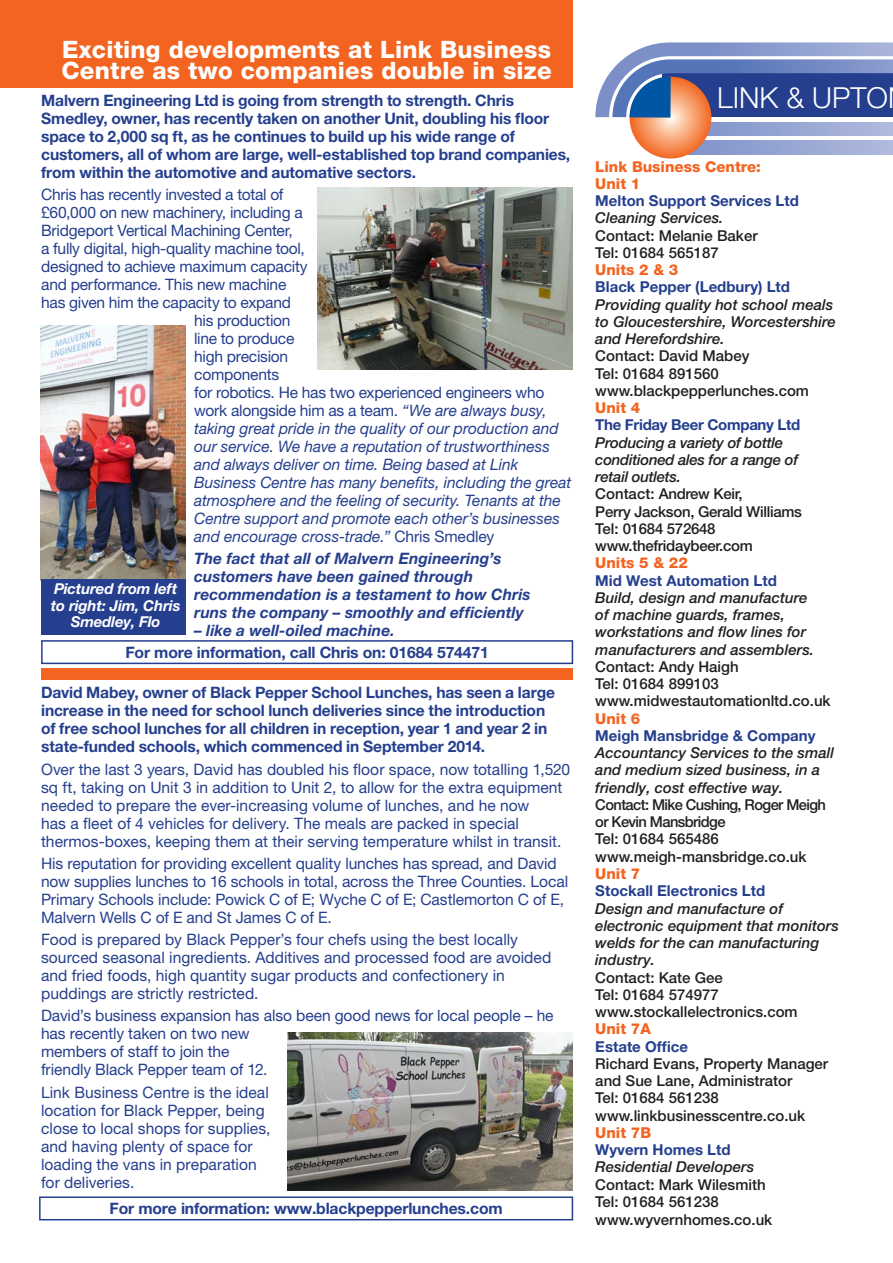
<style>
.page{position:relative;width:893px;height:1263px;background:#fff}
.page>*{position:absolute;margin:0;border:0;box-sizing:border-box;transform-origin:0 0}
.t1{font:300 28.95px "Helvetica Neue LT Pro";color:#fff}
.t2{font:800 24px/21px "Helvetica Neue LT Pro";letter-spacing:.01em;color:#fff}
.t3{font:15.75px/18px "Helvetica Neue LT Pro";letter-spacing:-.005em;color:#253f8e}
.t4{font:700 15.75px/18px "Helvetica Neue LT Pro";letter-spacing:-.01em;color:#253f8e}
.t5{font:italic 15.75px "Helvetica Neue LT Pro";letter-spacing:-.005em;color:#253f8e}
.t6{font:italic 700 15.75px/18px "Helvetica Neue LT Pro";letter-spacing:.005em;color:#253f8e}
.t7{font:italic 500 15px/17.2px "Helvetica Neue LT Pro";color:#231f20}
.t8{font:500 15px/17.2px "Helvetica Neue LT Pro";color:#231f20}
.t9{font:italic 500 15px/17.2px "Helvetica Neue LT Pro";letter-spacing:-.02em;color:#231f20}
.t10{font:500 15px/17.2px "Helvetica Neue LT Pro";letter-spacing:-.04em;color:#231f20}
.t11{font:500 15px/17.2px "Helvetica Neue LT Pro";letter-spacing:-.02em;color:#231f20}
.t12{font:italic 700 15px/16.5px "Helvetica Neue LT Pro";letter-spacing:-.01em;color:#fff;text-align:center}
.t13{font:700 15px/17.2px "Helvetica Neue LT Pro";color:#253f8e}
.t14{font:800 15px "Helvetica Neue LT Pro";color:#f36421}
.s1{font-style:italic}
.s2{font-style:normal}
.s3{font-weight:500;font-style:italic;color:#231f20}
.s4{font-weight:800;font-style:normal;color:#f36421}
.s5{font-weight:700;font-style:normal;color:#253f8e}
.s6{font-weight:800;color:#f36421}
.s7{font-weight:700;color:#253f8e}
</style>
<div class="page">
<svg style="left:595px;top:42px;width:298px;height:117px"></svg>
<img style="left:317px;top:187px;width:256px;height:182px">
<div style="left:41px;top:669px;width:532px;height:11px;background:#f36421"></div>
<div style="left:0;top:0;width:573px;height:88px;background:#f36421"></div>
<img style="left:41px;top:325px;width:145px;height:254px">
<div style="left:41px;top:640px;width:532px;height:24px;border:2px solid #253f8e"></div>
<div style="left:39px;top:1196px;width:534px;height:24px;border:2px solid #253f8e"></div>
<div style="left:41px;top:579px;width:145px;height:56px;background:#253f8e"></div>
<img style="left:287px;top:1033px;width:286px;height:157px">
<p class="t2" style="left:61px;top:39px;width:492px">Exciting developments at Link Business<br>Centre as two companies double in size</p>
<p class="t4" style="left:41px;top:91px;width:531px">Malvern Engineering Ltd is going from strength to strength. Chris Smedley, owner, has recently taken on another Unit, doubling his floor space to 2,000 sq ft, as he continues to build up his wide range of customers, all of whom are large, well-established top brand companies, from within the automotive and automative sectors.</p>
<p class="t3" style="left:41px;top:185px;width:244px">Chris has recently invested a total of</p>
<p class="t3" style="left:41px;top:203px;width:263px">£60,000 on new machinery, including a</p>
<p class="t3" style="left:41px;top:221px;width:253px">Bridgeport Vertical Machining Center,</p>
<p class="t3" style="left:41px;top:239px;width:265px">a fully digital, high-quality machine tool,</p>
<p class="t3" style="left:41px;top:257px;width:268px">designed to achieve maximum capacity</p>
<p class="t3" style="left:41px;top:275px;width:247px">and performance. This new machine</p>
<p class="t3" style="left:41px;top:293px;width:251px">has given him the capacity to expand</p>
<p class="t3" style="left:194px;top:311px;width:98px">his production</p>
<p class="t3" style="left:194px;top:329px;width:102px">line to produce</p>
<p class="t3" style="left:194px;top:347px;width:96px">high precision</p>
<p class="t3" style="left:194px;top:365px;width:86px">components</p>
<p class="t3" style="left:194px;top:383px;width:352px">for robotics. He has two experienced engineers who</p>
<p class="t3" style="left:194px;top:401px;width:354px">work alongside him as a team. <span class="s1">“We are always busy,</span></p>
<p class="t5" style="left:194px;top:419px;width:366px">taking great pride in the quality of our production and</p>
<p class="t5" style="left:194px;top:437px;width:357px">our service. We have a reputation of trustworthiness</p>
<p class="t5" style="left:194px;top:455px;width:326px">and always deliver on time. Being based at Link</p>
<p class="t5" style="left:194px;top:473px;width:379px">Business Centre has many benefits, including the great</p>
<p class="t5" style="left:194px;top:491px;width:368px">atmosphere and the feeling of security. Tenants at the</p>
<p class="t5" style="left:194px;top:509px;width:367px">Centre support and promote each other’s businesses</p>
<p class="t5" style="left:194px;top:527px;width:302px">and encourage cross-trade.” <span class="s2">Chris Smedley</span></p>
<p class="t6" style="left:194px;top:549px;width:338px">The fact that all of Malvern Engineering’s customers have been gained through recommendation is a testament to how Chris runs the company – smoothly and efficiently</p>
<p class="t6" style="left:194px;top:621px;width:202px">– like a well-oiled machine.</p>
<p class="t12" style="left:51px;top:580px;width:131px">Pictured from left to right: Jim, Chris<br>Smedley, Flo</p>
<p class="t4" style="left:125px;top:643px;width:365px">For more information, call Chris on: 01684 574471</p>
<p class="t4" style="left:41px;top:683px;width:515px">David Mabey, owner of Black Pepper School Lunches, has seen a large increase in the need for school lunch deliveries since the introduction of free school lunches for all children in reception, year 1 and year 2 in state-funded schools, which commenced in September 2014.</p>
<p class="t3" style="left:41px;top:760px;width:531px">Over the last 3 years, David has doubled his floor space, now totalling 1,520 sq ft, taking on Unit 3 in addition to Unit 2, to allow for the extra equipment needed to prepare the ever-increasing volume of lunches, and he now<br>has a fleet of 4 vehicles for delivery. The meals are packed in special thermos-boxes, keeping them at their serving temperature whilst in transit.</p>
<p class="t3" style="left:41px;top:854px;width:529px">His reputation for providing excellent quality lunches has spread, and David now supplies lunches to 16 schools in total, across the Three Counties. Local Primary Schools include: Powick C of E; Wyche C of E; Castlemorton C of E, Malvern Wells C of E and St James C of E.</p>
<p class="t3" style="left:41px;top:930px;width:512px">Food is prepared by Black Pepper’s four chefs using the best locally sourced seasonal ingredients. Additives and processed food are avoided and fried foods, high quantity sugar products and confectionery in puddings are strictly restricted.</p>
<p class="t3" style="left:41px;top:1006px;width:514px">David’s business expansion has also been good news for local people – he has recently taken on two new<br>members of staff to join the<br>friendly Black Pepper team of 12.</p>
<p class="t3" style="left:41px;top:1083px;width:231px">Link Business Centre is the ideal location for Black Pepper, being close to local shops for supplies, and having plenty of space for loading the vans in preparation for deliveries.</p>
<p class="t4" style="left:110px;top:1199px;width:395px">For more information: www.blackpepperlunches.com</p>
<p class="t1" style="left:717px;top:80px;width:172px">LINK &amp; UPTO</p>
<p class="t14" style="left:595px;top:157px;width:167px">Link Business Centre:</p>
<p class="t14" style="left:595px;top:175px;width:47px">Unit 1</p>
<p class="t13" style="left:595px;top:192px;width:205px">Melton Support Services Ltd<br><span class="s3">Cleaning Services.</span></p>
<p class="t7" style="left:595px;top:227px;width:242px"><span class="s2">Contact: Melanie Baker<br>Tel: 01684 565187<br></span><span class="s4">Units 2 &amp; 3<br></span><span class="s5">Black Pepper (Ledbury) Ltd<br></span>Providing quality hot school meals to Gloucestershire, Worcestershire and Herefordshire.</p>
<p class="t8" style="left:595px;top:347px;width:215px">Contact: David Mabey<br>Tel: 01684 891560 www.blackpepperlunches.com</p>
<p class="t9" style="left:595px;top:399px;width:206px"><span class="s4">Unit 4<br></span><span class="s5">The Friday Beer Company Ltd<br></span>Producing a variety of bottle conditioned ales for a range of retail outlets.</p>
<p class="t11" style="left:595px;top:485px;width:208px">Contact: Andrew Keir,<br>Perry Jackson, Gerald Williams<br>Tel: 01684 572648 www.thefridaybeer.com</p>
<p class="t7" style="left:595px;top:554px;width:220px"><span class="s4">Units 5 &amp; 22<br></span><span class="s5">Mid West Automation Ltd<br></span>Build, design and manufacture of machine guards, frames, workstations and flow lines for manufacturers and assemblers.</p>
<p class="t8" style="left:595px;top:658px;width:237px">Contact: Andy Haigh<br>Tel: 01684 899103 www.midwestautomationltd.co.uk</p>
<p class="t7" style="left:595px;top:710px;width:240px"><span class="s4">Unit 6<br></span><span class="s5">Meigh Mansbridge &amp; Company<br></span>Accountancy Services to the small and medium sized business, in a friendly, cost effective way.</p>
<p class="t10" style="left:595px;top:796px;width:232px">Contact: Mike Cushing, Roger Meigh or Kevin Mansbridge<br>Tel: 01684 565486 www.meigh-mansbridge.co.uk</p>
<p class="t7" style="left:595px;top:865px;width:245px"><span class="s4">Unit 7<br></span><span class="s5">Stockall Electronics Ltd<br></span>Design and manufacture of electronic equipment that monitors welds for the can manufacturing industry.</p>
<p class="t8" style="left:595px;top:968px;width:204px">Contact: Kate Gee<br>Tel: 01684 574977 www.stockallelectronics.com</p>
<p class="t8" style="left:595px;top:1020px;width:234px"><span class="s6">Unit 7A<br></span><span class="s7">Estate Office<br></span>Richard Evans, Property Manager and Sue Lane, Administrator<br>Tel: 01684 561238 www.linkbusinesscentre.co.uk</p>
<p class="t7" style="left:595px;top:1124px;width:160px"><span class="s4">Unit 7B<br></span><span class="s5">Wyvern Homes Ltd<br></span>Residential Developers</p>
<p class="t8" style="left:595px;top:1175px;width:179px;line-height:17.7px">Contact: Mark Wilesmith<br>Tel: 01684 561238 www.wyvernhomes.co.uk</p>
</div>
